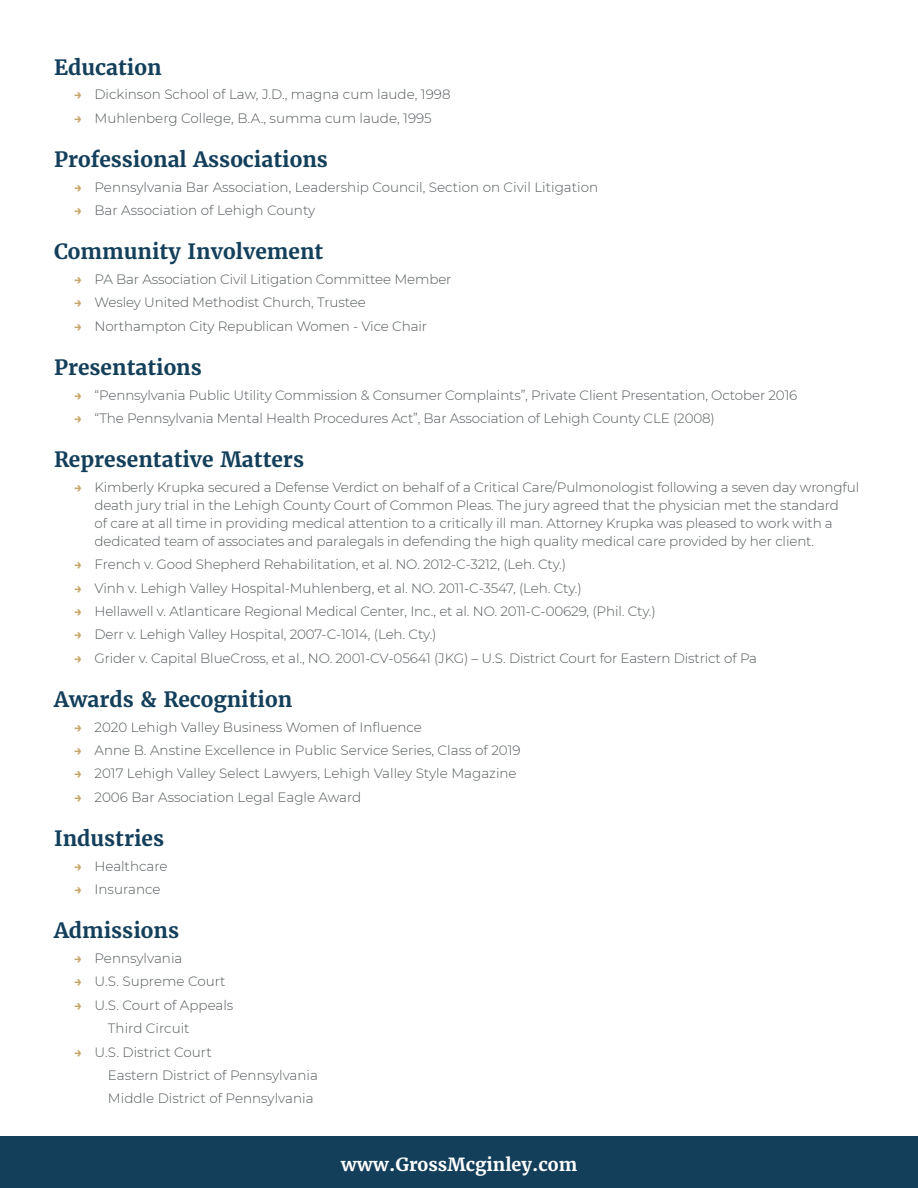
<style>
.page{position:relative;width:918px;height:1188px;background:#fff}
.page>*{position:absolute;margin:0;border:0;box-sizing:border-box;transform-origin:0 0}
.t1{font:700 21px "Merriweather";color:#133f5b}
.t2{font:700 18px "Merriweather";color:#fff}
.t3{font:300 13.5px/18px "Montserrat";letter-spacing:-.01em;color:#53595b}
.s1{font-weight:700;color:#c7a769}
</style>
<div class="page">
<div style="left:0;top:1136px;width:918px;height:52px;background:#133f5b"></div>
<h1 class="t1" style="left:54px;top:54px;width:109px">Education</h1>
<p class="t3" style="left:74px;top:85px;width:378px"><span class="s1">→</span> Dickinson School of Law, J.D., magna cum laude, 1998</p>
<p class="t3" style="left:74px;top:109px;width:359px"><span class="s1">→</span> Muhlenberg College, B.A., summa cum laude, 1995</p>
<h1 class="t1" style="left:54px;top:146px;width:275px">Professional Associations</h1>
<p class="t3" style="left:74px;top:177px;width:525px"><span class="s1">→</span> Pennsylvania Bar Association, Leadership Council, Section on Civil Litigation</p>
<p class="t3" style="left:74px;top:201px;width:243px"><span class="s1">→</span> Bar Association of Lehigh County</p>
<h1 class="t1" style="left:54px;top:238px;width:271px">Community Involvement</h1>
<p class="t3" style="left:74px;top:270px;width:379px"><span class="s1">→</span> PA Bar Association Civil Litigation Committee Member</p>
<p class="t3" style="left:74px;top:293px;width:293px"><span class="s1">→</span> Wesley United Methodist Church, Trustee</p>
<p class="t3" style="left:74px;top:316px;width:354px"><span class="s1">→</span> Northampton City Republican Women - Vice Chair</p>
<h1 class="t1" style="left:54px;top:354px;width:149px">Presentations</h1>
<p class="t3" style="left:74px;top:385px;width:725px"><span class="s1">→</span> “Pennsylvania Public Utility Commission &amp; Consumer Complaints”, Private Client Presentation, October 2016</p>
<p class="t3" style="left:74px;top:409px;width:642px"><span class="s1">→</span> “The Pennsylvania Mental Health Procedures Act”, Bar Association of Lehigh County CLE (2008)</p>
<h1 class="t1" style="left:54px;top:446px;width:252px">Representative Matters</h1>
<p class="t3" style="left:94px;top:478px;width:766px;text-indent:-20px"><span class="s1">→</span> Kimberly Krupka secured a Defense Verdict on behalf of a Critical Care/Pulmonologist following a seven day wrongful death jury trial in the Lehigh County Court of Common Pleas. The jury agreed that the physician met the standard<br>of care at all time in providing medical attention to a critically ill man. Attorney Krupka was pleased to work with a dedicated team of associates and paralegals in defending the high quality medical care provided by her client.</p>
<p class="t3" style="left:74px;top:555px;width:493px"><span class="s1">→</span> French v. Good Shepherd Rehabilitation, et al. NO. 2012-C-3212, (Leh. Cty.)</p>
<p class="t3" style="left:74px;top:578px;width:509px"><span class="s1">→</span> Vinh v. Lehigh Valley Hospital-Muhlenberg, et al. NO. 2011-C-3547, (Leh. Cty.)</p>
<p class="t3" style="left:74px;top:602px;width:583px"><span class="s1">→</span> Hellawell v. Atlanticare Regional Medical Center, Inc., et al. NO. 2011-C-00629, (Phil. Cty.)</p>
<p class="t3" style="left:74px;top:625px;width:364px"><span class="s1">→</span> Derr v. Lehigh Valley Hospital, 2007-C-1014, (Leh. Cty.)</p>
<p class="t3" style="left:74px;top:649px;width:684px"><span class="s1">→</span> Grider v. Capital BlueCross, et al., NO. 2001-CV-05641 (JKG) – U.S. District Court for Eastern District of Pa</p>
<h1 class="t1" style="left:54px;top:686px;width:240px">Awards &amp; Recognition</h1>
<p class="t3" style="left:74px;top:717px;width:349px"><span class="s1">→</span> 2020 Lehigh Valley Business Women of Influence</p>
<p class="t3" style="left:74px;top:741px;width:448px"><span class="s1">→</span> Anne B. Anstine Excellence in Public Service Series, Class of 2019</p>
<p class="t3" style="left:74px;top:764px;width:444px"><span class="s1">→</span> 2017 Lehigh Valley Select Lawyers, Lehigh Valley Style Magazine</p>
<p class="t3" style="left:74px;top:788px;width:289px"><span class="s1">→</span> 2006 Bar Association Legal Eagle Award</p>
<h1 class="t1" style="left:54px;top:825px;width:112px">Industries</h1>
<p class="t3" style="left:74px;top:856px;width:95px"><span class="s1">→</span> Healthcare</p>
<p class="t3" style="left:74px;top:880px;width:88px"><span class="s1">→</span> Insurance</p>
<h1 class="t1" style="left:54px;top:917px;width:127px">Admissions</h1>
<p class="t3" style="left:74px;top:949px;width:110px"><span class="s1">→</span> Pennsylvania</p>
<p class="t3" style="left:74px;top:972px;width:153px"><span class="s1">→</span> U.S. Supreme Court</p>
<p class="t3" style="left:108px;top:993px;width:127px;line-height:23.4px;text-indent:-34px"><span class="s1">→</span> U.S. Court of Appeals<br>Third Circuit</p>
<p class="t3" style="left:108px;top:1040px;width:212px;line-height:23.4px;text-indent:-34px"><span class="s1">→</span> U.S. District Court<br>Eastern District of Pennsylvania<br>Middle District of Pennsylvania</p>
<h2 class="t2" style="left:341px;top:1153px;width:238px">www.GrossMcginley.com</h2>
</div>
